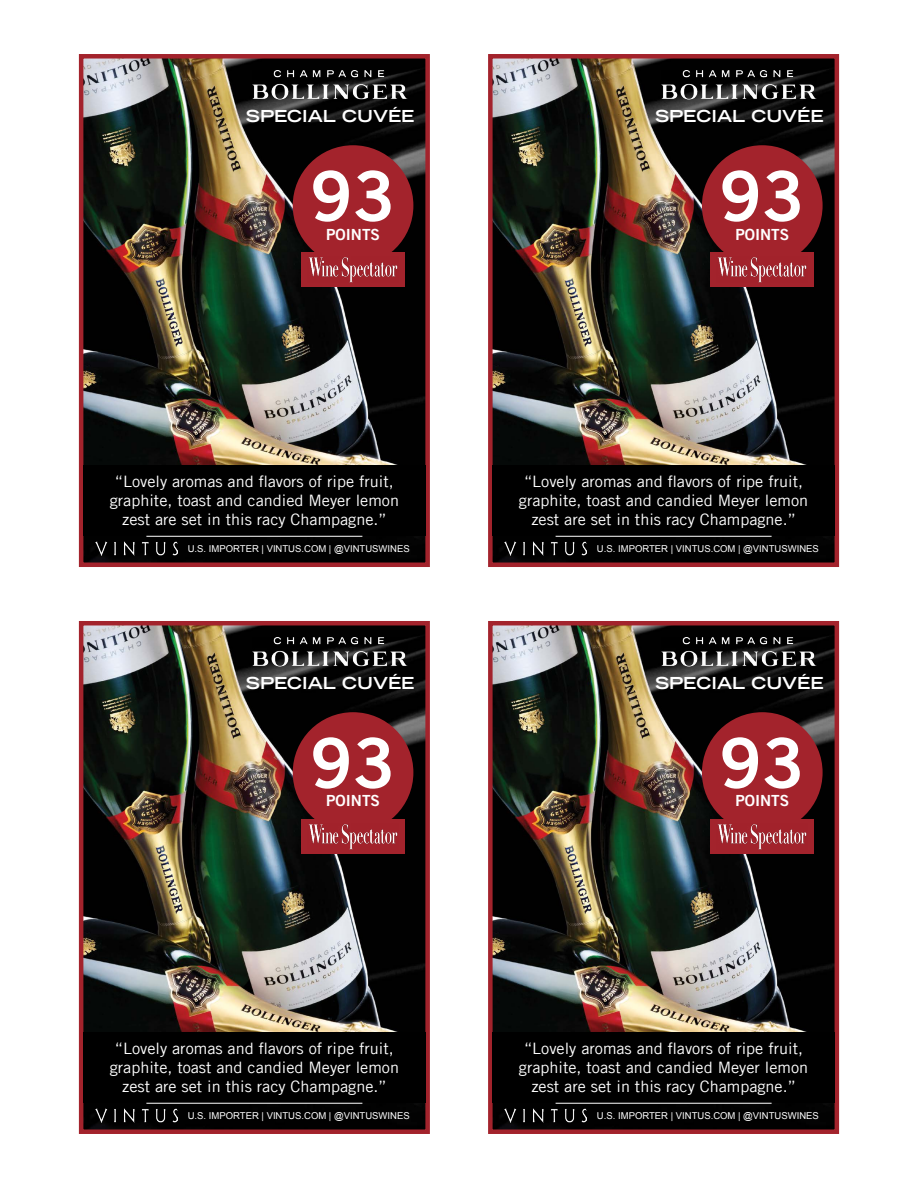
<style>
.page{position:relative;width:918px;height:1188px;background:#fff}
.page>*{position:absolute;margin:0;border:0;box-sizing:border-box;transform-origin:0 0}
.t1{font:69.3px "Trade Gothic LT Bold Two";color:#fff}
.t2{font:700 expanded 16.35px "Trade Gothic LT";color:#fff}
.t3{font:15.75px/18.9px "Trade Gothic LT";color:#fff;text-align:center}
.t4{font:15.45px "Trade Gothic LT Bold Two";color:#fff}
.t5{font:9.45px "Arial";color:#fff}
</style>
<div class="page">
<img style="left:84px;top:59px;width:341px;height:503px">
<div style="left:79px;top:54px;width:351px;height:513px;border:4px solid #a3232c"></div>
<img style="left:253px;top:71px;width:155px;height:31px">
<div style="left:83px;top:465px;width:343px;height:71px;background:#000"></div>
<img style="left:95px;top:542px;width:82px;height:13px">
<div style="left:293px;top:145px;width:120px;height:121px;background:#a3232c;border-radius:50%"></div>
<div style="left:301px;top:252px;width:104px;height:35px;background:#a3232c"></div>
<img style="left:308px;top:257px;width:90px;height:25px">
<hr style="left:146px;top:536px;width:216px;height:1px;background:#fff">
<img style="left:493px;top:59px;width:341px;height:503px">
<div style="left:488px;top:54px;width:351px;height:513px;border:4px solid #a3232c"></div>
<img style="left:662px;top:71px;width:155px;height:31px">
<div style="left:492px;top:465px;width:343px;height:71px;background:#000"></div>
<img style="left:504px;top:542px;width:83px;height:13px">
<div style="left:702px;top:145px;width:121px;height:121px;background:#a3232c;border-radius:50%"></div>
<div style="left:710px;top:252px;width:104px;height:35px;background:#a3232c"></div>
<img style="left:717px;top:257px;width:90px;height:25px">
<hr style="left:556px;top:536px;width:216px;height:1px;background:#fff">
<img style="left:84px;top:626px;width:341px;height:503px">
<div style="left:79px;top:621px;width:351px;height:513px;border:4px solid #a3232c"></div>
<img style="left:253px;top:638px;width:155px;height:31px">
<div style="left:83px;top:1032px;width:343px;height:71px;background:#000"></div>
<img style="left:95px;top:1109px;width:82px;height:13px">
<div style="left:293px;top:712px;width:120px;height:121px;background:#a3232c;border-radius:50%"></div>
<div style="left:301px;top:819px;width:104px;height:35px;background:#a3232c"></div>
<img style="left:308px;top:824px;width:90px;height:25px">
<hr style="left:146px;top:1103px;width:216px;height:1px;background:#fff">
<img style="left:493px;top:626px;width:341px;height:503px">
<div style="left:488px;top:621px;width:351px;height:513px;border:4px solid #a3232c"></div>
<img style="left:662px;top:638px;width:155px;height:31px">
<div style="left:492px;top:1032px;width:343px;height:71px;background:#000"></div>
<img style="left:504px;top:1109px;width:83px;height:13px">
<div style="left:702px;top:712px;width:121px;height:121px;background:#a3232c;border-radius:50%"></div>
<div style="left:710px;top:819px;width:104px;height:35px;background:#a3232c"></div>
<img style="left:717px;top:824px;width:90px;height:25px">
<hr style="left:556px;top:1103px;width:216px;height:1px;background:#fff">
<p class="t2" style="left:246px;top:105px;width:170px">SPECIAL CUVÉE</p>
<h1 class="t1" style="left:311px;top:153px;width:86px">93</h1>
<p class="t4" style="left:326px;top:224px;width:55px">POINTS</p>
<p class="t3" style="left:110px;top:472px;width:291px">“Lovely aromas and flavors of ripe fruit, graphite, toast and candied Meyer lemon zest are set in this racy Champagne.”</p>
<p class="t5" style="left:188px;top:543px;width:223px">U.S. IMPORTER | VINTUS.COM | @VINTUSWINES</p>
<p class="t2" style="left:246px;top:672px;width:170px">SPECIAL CUVÉE</p>
<h1 class="t1" style="left:311px;top:720px;width:86px">93</h1>
<p class="t4" style="left:326px;top:791px;width:55px">POINTS</p>
<p class="t3" style="left:110px;top:1039px;width:291px">“Lovely aromas and flavors of ripe fruit, graphite, toast and candied Meyer lemon zest are set in this racy Champagne.”</p>
<p class="t5" style="left:188px;top:1110px;width:223px">U.S. IMPORTER | VINTUS.COM | @VINTUSWINES</p>
<p class="t2" style="left:655px;top:105px;width:170px">SPECIAL CUVÉE</p>
<h1 class="t1" style="left:720px;top:153px;width:86px">93</h1>
<p class="t4" style="left:735px;top:224px;width:55px">POINTS</p>
<p class="t3" style="left:519px;top:472px;width:291px">“Lovely aromas and flavors of ripe fruit, graphite, toast and candied Meyer lemon zest are set in this racy Champagne.”</p>
<p class="t5" style="left:597px;top:543px;width:223px">U.S. IMPORTER | VINTUS.COM | @VINTUSWINES</p>
<p class="t2" style="left:655px;top:672px;width:170px">SPECIAL CUVÉE</p>
<h1 class="t1" style="left:720px;top:720px;width:86px">93</h1>
<p class="t4" style="left:735px;top:791px;width:55px">POINTS</p>
<p class="t3" style="left:519px;top:1039px;width:291px">“Lovely aromas and flavors of ripe fruit, graphite, toast and candied Meyer lemon zest are set in this racy Champagne.”</p>
<p class="t5" style="left:597px;top:1110px;width:223px">U.S. IMPORTER | VINTUS.COM | @VINTUSWINES</p>
</div>
